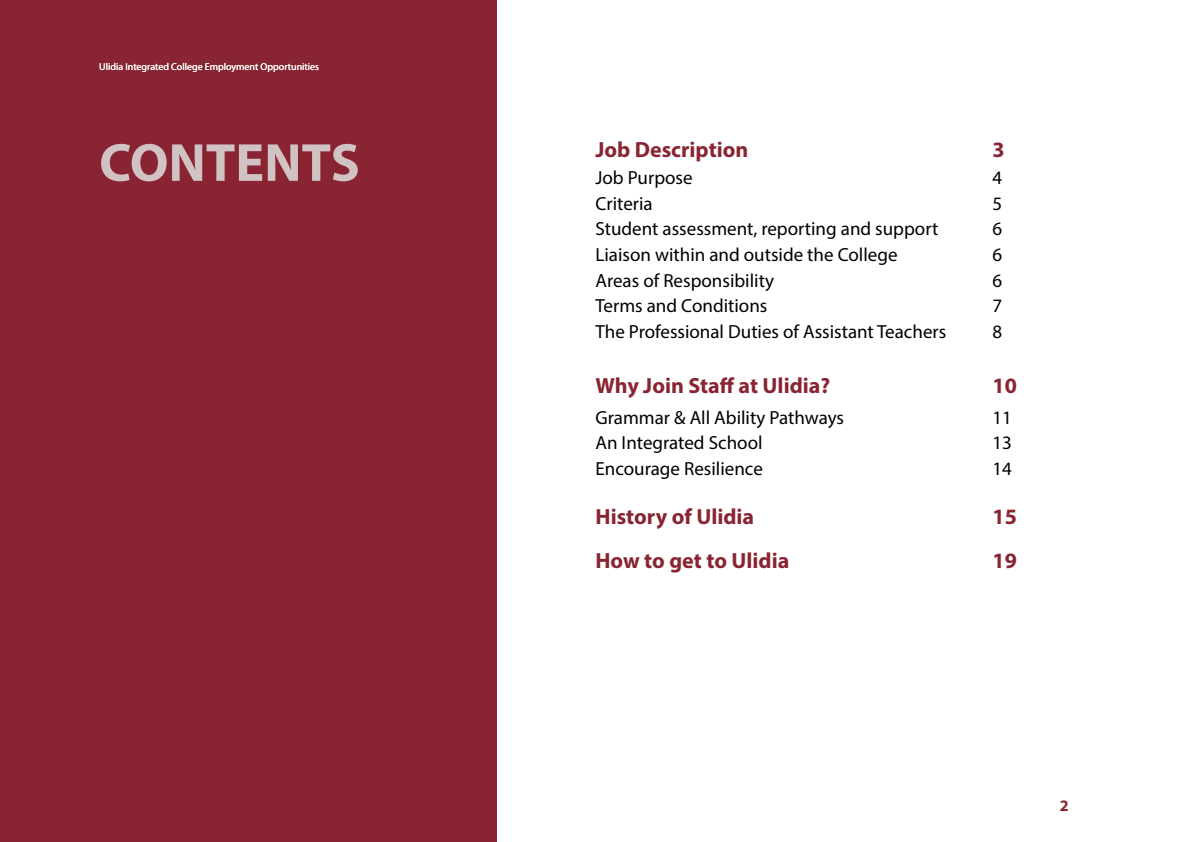
<style>
.page{position:relative;width:1191px;height:842px;background:#fff}
.page>*{position:absolute;margin:0;border:0;box-sizing:border-box;transform-origin:0 0}
.t1{font:700 54px "Myriad Pro";color:#d1c3c4}
.t2{font:700 22px/43.5px "Myriad Pro";color:#892532}
.t3{font:19px/25.7px "Myriad Pro";color:#000}
.t4{font:700 16px "Myriad Pro";color:#892532}
.t5{font:10px "Myriad Pro";color:#fff}
</style>
<div class="page">
<div style="left:0;top:0;width:496px;height:842px;background:#892532"></div>
<p class="t5" style="left:99px;top:61px;width:221px">Ulidia Integrated College Employment Opportunities</p>
<h1 class="t1" style="left:99px;top:127px;width:262px">CONTENTS</h1>
<p class="t2" style="left:595px;top:127px;width:154px">Job Description</p>
<p class="t3" style="left:595px;top:164px;width:352px">Job Purpose<br>Criteria<br>Student assessment, reporting and support<br>Liaison within and outside the College<br>Areas of Responsibility<br>Terms and Conditions<br>The Professional Duties of Assistant Teachers</p>
<p class="t2" style="left:595px;top:363px;width:236px">Why Join Staff at Ulidia?</p>
<p class="t3" style="left:595px;top:404px;width:250px">Grammar &amp; All Ability Pathways<br>An Integrated School<br>Encourage Resilience</p>
<p class="t2" style="left:595px;top:494px;width:195px">History of Ulidia<br>How to get to Ulidia</p>
<p class="t2" style="left:992px;top:127px;width:14px">3</p>
<p class="t3" style="left:992px;top:164px;width:11px;text-align:justify">4<br>5<br>6<br>6<br>6<br>7<br>8</p>
<p class="t2" style="left:992px;top:363px;width:26px">10</p>
<p class="t3" style="left:992px;top:404px;width:21px;text-align:justify">11<br>13<br>14</p>
<p class="t2" style="left:992px;top:494px;width:26px">15<br>19</p>
<p class="t4" style="left:1059px;top:796px;width:10px">2</p>
</div>
